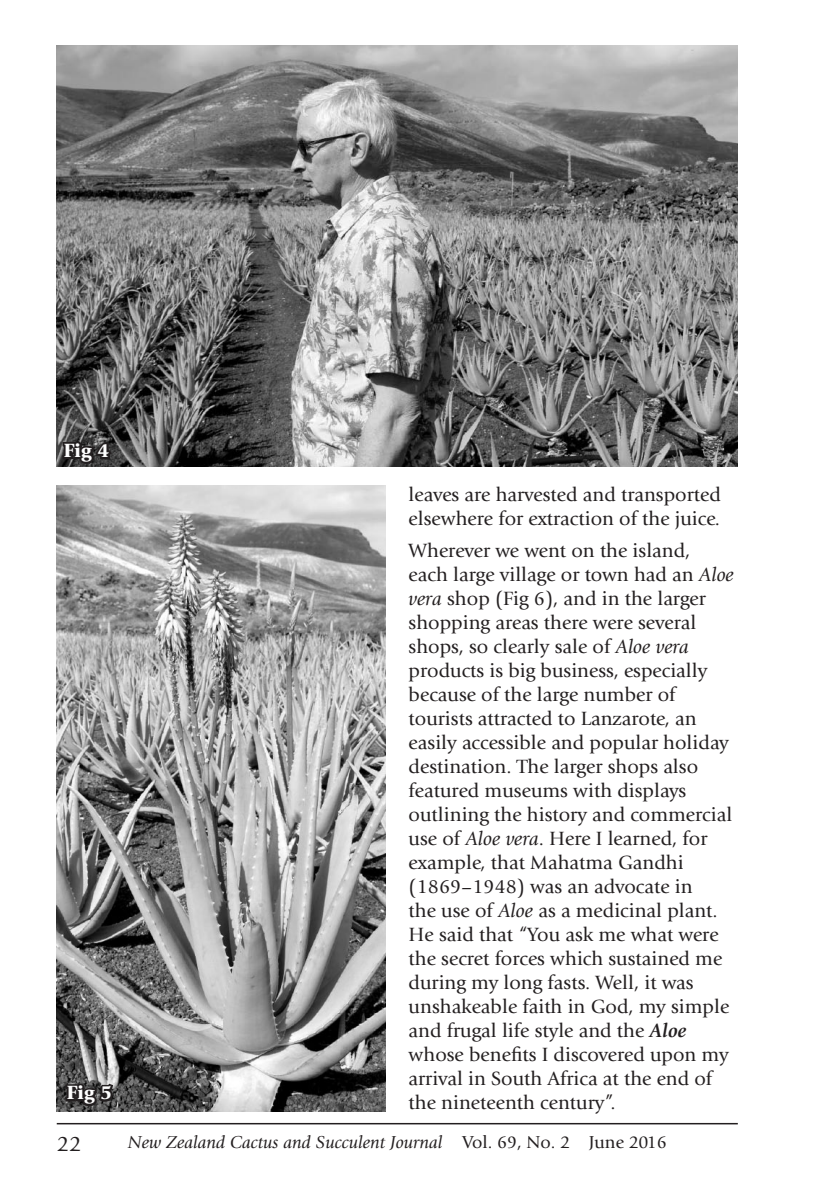
<style>
.page{position:relative;width:840px;height:1191px;background:#fff}
.page>*{position:absolute;margin:0;border:0;box-sizing:border-box;transform-origin:0 0}
.t1{font:22px "Giovanni";color:#231f20}
.t2{font:20px/24px "Giovanni";color:#231f20}
.t3{font:900 20px "Giovanni";color:#fff}
.t4{font:italic 18px "Giovanni";color:#231f20}
.s1{font-style:italic}
.s2{font-weight:700;font-style:italic}
.s3{font-style:normal}
</style>
<div class="page">
<img style="left:57px;top:45px;width:680px;height:421px">
<img style="left:57px;top:486px;width:329px;height:625px">
<svg style="left:63px;top:1081px;width:52px;height:27px"></svg>
<svg style="left:60px;top:434px;width:54px;height:32px;background:#393737"></svg>
<hr style="left:57px;top:1123px;width:680px;height:1px;background:#231f20">
<p class="t3" style="left:64px;top:438px;width:47px">Fig 4</p>
<p class="t3" style="left:67px;top:1080px;width:47px">Fig 5</p>
<p class="t2" style="left:408px;top:482px;width:313px">leaves are harvested and transported elsewhere for extraction of the juice.</p>
<p class="t2" style="left:408px;top:539px;width:326px">Wherever we went on the island, each large village or town had an <span class="s1">Aloe vera</span> shop (Fig 6), and in the larger shopping areas there were several shops, so clearly sale of <span class="s1">Aloe vera </span>products is big business, especially because of the large number of tourists attracted to Lanzarote, an easily accessible and popular holiday destination. The larger shops also featured museums with displays outlining the history and commercial use of <span class="s1">Aloe vera</span>. Here I learned, for example, that Mahatma Gandhi (1869–1948) was an advocate in<br>the use of <span class="s1">Aloe</span> as a medicinal plant.<br>He said that “You ask me what were the secret forces which sustained me during my long fasts. Well, it was unshakeable faith in God, my simple and frugal life style and the <span class="s2">Aloe </span>whose benefits I discovered upon my arrival in South Africa at the end of the nineteenth century”.</p>
<p class="t1" style="left:57px;top:1131px;width:26px">22</p>
<p class="t4" style="left:128px;top:1131px;width:540px">New Zealand Cactus and Succulent Journal <span class="s3">Vol. 69, No. 2 June 2016</span></p>
</div>
